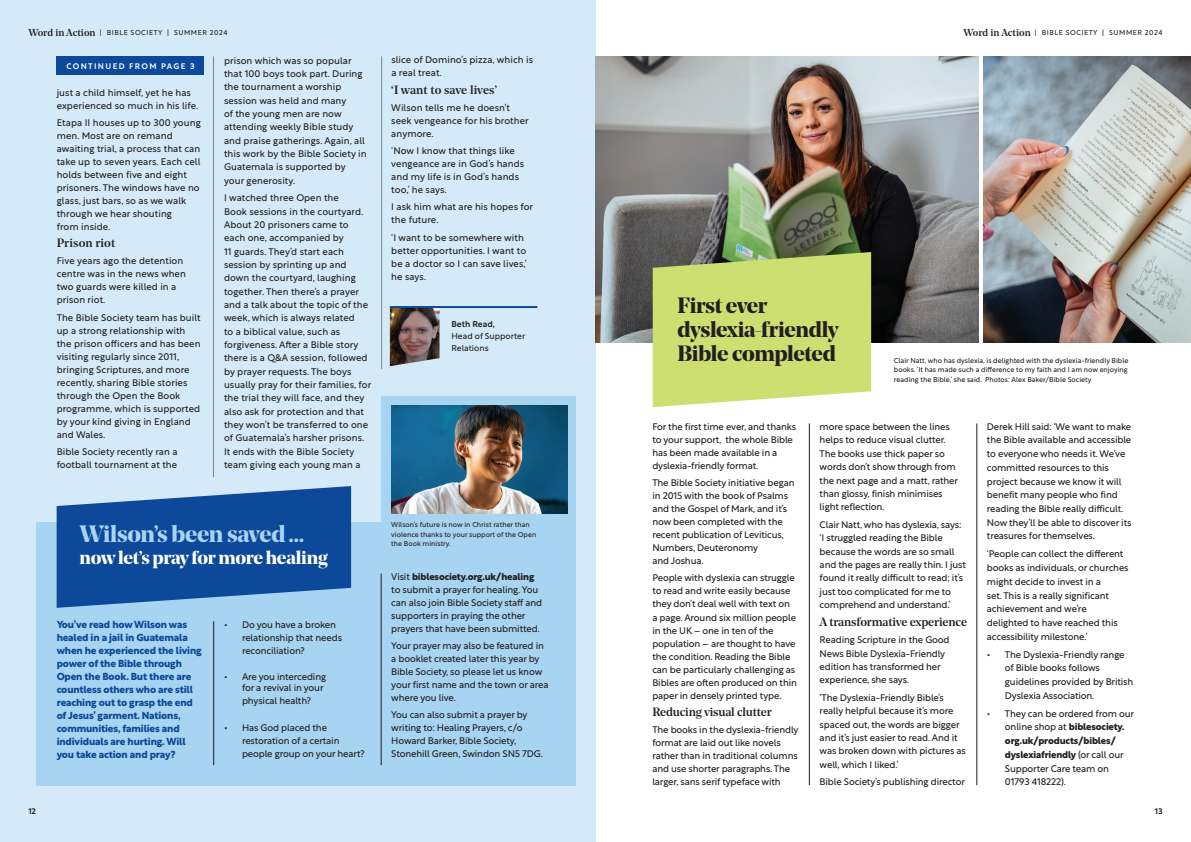
<style>
.page{position:relative;width:1191px;height:842px;background:#fff}
.page>*{position:absolute;margin:0;border:0;box-sizing:border-box;transform-origin:0 0}
.t1{font:700 23.6px "Noe Display";letter-spacing:-.01em;color:#a7d4f1}
.t2{font:700 22px/24px "Noe Display";letter-spacing:-.02em;color:#231f20}
.t3{font:700 18.6px "Noe Display";letter-spacing:-.02em;color:#fff}
.t4{font:500 12px "Noe Standard";letter-spacing:-.015em;color:#231f20}
.t5{font:500 12px "Noe Standard";letter-spacing:.005em;color:#231f20}
.t6{font:700 10px/13px "Rustica";letter-spacing:-.015em;color:#0d499a}
.t7{font:9.5px/13px "Rustica";letter-spacing:-.015em;color:#231f20}
.t8{font:9.5px/13px "Rustica";letter-spacing:.005em;color:#231f20}
.t9{font:8.5px/12px "Rustica";color:#231f20}
.t10{font:500 8.5px "Rustica";color:#231f20}
.t11{font:500 8px "Rustica";letter-spacing:.17em;color:#fff}
.t12{font:500 8px "Rustica";color:#231f20}
.t13{font:7px/9.5px "Rustica";color:#231f20;text-align:justify}
.t14{font:7px "Rustica";letter-spacing:.075em;color:#231f20}
.s1{font-family:"Noe Standard";font-weight:500;font-size:10px}
.s2{font-weight:700}
</style>
<div class="page">
<div style="left:0;top:0;width:595px;height:842px;background:#d5eaf8"></div>
<div style="left:36px;top:522px;width:540px;height:263px;background:#a7d4f1"></div>
<div style="left:382px;top:396px;width:194px;height:261px;background:#a7d4f1"></div>
<img style="left:391px;top:405px;width:176px;height:108px">
<img style="left:390px;top:308px;width:49px;height:58px">
<hr style="left:390px;top:306px;width:147px;height:2px;background:#0d499a">
<img style="left:595px;top:57px;width:383px;height:285px">
<img style="left:984px;top:57px;width:207px;height:285px">
<svg style="left:652px;top:252px;width:219px;height:155px"></svg>
<svg style="left:57px;top:486px;width:294px;height:122px"></svg>
<hr style="left:976px;top:423px;width:1px;height:362px;background:#231f20">
<hr style="left:381px;top:573px;width:1px;height:192px;background:#231f20">
<hr style="left:809px;top:423px;width:1px;height:362px;background:#231f20">
<hr style="left:213px;top:621px;width:1px;height:144px;background:#231f20">
<hr style="left:213px;top:56px;width:1px;height:421px;background:#808285">
<hr style="left:381px;top:56px;width:1px;height:313px;background:#808285">
<div style="left:57px;top:57px;width:147px;height:18px;background:#0d499a"></div>
<p class="t14" style="left:28px;top:27px;width:201px"><span class="s1">Word in Action</span> | BIBLE SOCIETY | SUMMER 2024</p>
<p class="t11" style="left:66px;top:59px;width:130px">CONTINUED FROM PAGE 3</p>
<p class="t8" style="left:57px;top:85px;width:143px">just a child himself, yet he has experienced so much in his life.</p>
<p class="t8" style="left:57px;top:115px;width:146px">Etapa II houses up to 300 young men. Most are on remand awaiting trial, a process that can take up to seven years. Each cell holds between five and eight prisoners. The windows have no glass, just bars, so as we walk through we hear shouting<br>from inside.</p>
<p class="t5" style="left:57px;top:235px;width:60px">Prison riot</p>
<p class="t8" style="left:57px;top:253px;width:131px">Five years ago the detention centre was in the news when two guards were killed in a prison riot.</p>
<p class="t8" style="left:57px;top:310px;width:145px">The Bible Society team has built up a strong relationship with the prison officers and has been visiting regularly since 2011, bringing Scriptures, and more recently, sharing Bible stories through the Open the Book programme, which is supported by your kind giving in England and Wales.</p>
<p class="t8" style="left:57px;top:444px;width:122px">Bible Society recently ran a football tournament at the</p>
<p class="t8" style="left:224px;top:53px;width:144px;line-height:13.3px">prison which was so popular that 100 boys took part. During the tournament a worship session was held and many<br>of the young men are now attending weekly Bible study and praise gatherings. Again, all this work by the Bible Society in<br>Guatemala is supported by your generosity.</p>
<p class="t8" style="left:224px;top:190px;width:149px;line-height:13.3px">I watched three Open the<br>Book sessions in the courtyard.<br>About 20 prisoners came to each one, accompanied by<br>11 guards. They’d start each session by sprinting up and down the courtyard, laughing together. Then there’s a prayer and a talk about the topic of the week, which is always related<br>to a biblical value, such as forgiveness. After a Bible story there is a Q&amp;A session, followed by prayer requests. The boys usually pray for their families, for the trial they will face, and they also ask for protection and that they won’t be transferred to one of Guatemala’s harsher prisons.<br>It ends with the Bible Society team giving each young man a</p>
<p class="t8" style="left:391px;top:52px;width:143px">slice of Domino’s pizza, which is a real treat.</p>
<p class="t4" style="left:391px;top:81px;width:107px">‘I want to save lives’</p>
<p class="t8" style="left:391px;top:100px;width:139px">Wilson tells me he doesn’t seek vengeance for his brother anymore.</p>
<p class="t8" style="left:391px;top:143px;width:134px">‘Now I know that things like vengeance are in God’s hands and my life is in God’s hands too,’ he says.</p>
<p class="t8" style="left:391px;top:199px;width:143px">I ask him what are his hopes for the future.</p>
<p class="t8" style="left:391px;top:230px;width:137px">‘I want to be somewhere with better opportunities. I want to be a doctor so I can save lives,’ he says.</p>
<p class="t10" style="left:451px;top:317px;width:45px">Beth Read,</p>
<p class="t9" style="left:451px;top:329px;width:75px">Head of Supporter<br>Relations</p>
<p class="t12" style="left:28px;top:804px;width:9px">12</p>
<h1 class="t1" style="left:80px;top:518px;width:226px">Wilson’s been saved …</h1>
<h3 class="t3" style="left:80px;top:545px;width:250px">now let’s pray for more healing</h3>
<p class="t6" style="left:57px;top:617px;width:147px">You’ve read how Wilson was healed in a jail in Guatemala when he experienced the living power of the Bible through<br>Open the Book. But there are countless others who are still reaching out to grasp the end of Jesus’ garment. Nations, communities, families and individuals are hurting. Will you take action and pray?</p>
<p class="t7" style="left:242px;top:617px;width:102px;text-indent:-18px">• Do you have a broken relationship that needs reconciliation?</p>
<p class="t7" style="left:224px;top:670px;width:104px;line-height:11.4px;text-align:right">• Are you interceding for a revival in your</p>
<p class="t7" style="left:242px;top:693px;width:71px">physical health?</p>
<p class="t7" style="left:242px;top:720px;width:124px;text-indent:-18px">• Has God placed the restoration of a certain people group on your heart?</p>
<p class="t13" style="left:391px;top:519px;width:146px">Wilson’s future is now in Christ rather than violence thanks to your support of the Open</p>
<p class="t13" style="left:391px;top:538px;width:61px">the Book ministry.</p>
<p class="t7" style="left:391px;top:569px;width:152px">Visit <span class="s2">biblesociety.org.uk/healing </span>to submit a prayer for healing. You can also join Bible Society staff and supporters in praying the other prayers that have been submitted.</p>
<p class="t7" style="left:391px;top:638px;width:159px">Your prayer may also be featured in a booklet created later this year by<br>Bible Society, so please let us know your first name and the town or area where you live.</p>
<p class="t7" style="left:391px;top:707px;width:153px">You can also submit a prayer by writing to: Healing Prayers, c/o<br>Howard Barker, Bible Society,<br>Stonehill Green, Swindon SN5 7DG.</p>
<p class="t14" style="left:963px;top:27px;width:201px"><span class="s1">Word in Action</span> | BIBLE SOCIETY | SUMMER 2024</p>
<h2 class="t2" style="left:677px;top:292px;width:163px">First ever dyslexia-friendly<br>Bible completed</h2>
<p class="t13" style="left:894px;top:354px;width:236px">Clair Natt, who has dyslexia, is delighted with the dyslexia-friendly Bible books. ‘It has made such a difference to my faith and I am now enjoying reading the Bible,’ she said. Photos: Alex Baker/Bible Society</p>
<p class="t7" style="left:652px;top:419px;width:145px">For the first time ever, and thanks to your support, the whole Bible has been made available in a dyslexia-friendly format.</p>
<p class="t7" style="left:652px;top:475px;width:144px">The Bible Society initiative began in 2015 with the book of Psalms and the Gospel of Mark, and it’s now been completed with the recent publication of Leviticus,<br>Numbers, Deuteronomy<br>and Joshua.</p>
<p class="t7" style="left:652px;top:570px;width:146px">People with dyslexia can struggle to read and write easily because they don’t deal well with text on a page. Around six million people in the UK – one in ten of the population – are thought to have the condition. Reading the Bible can be particularly challenging as<br>Bibles are often produced on thin paper in densely printed type.</p>
<p class="t4" style="left:652px;top:703px;width:121px">Reducing visual clutter</p>
<p class="t7" style="left:652px;top:722px;width:148px">The books in the dyslexia-friendly format are laid out like novels rather than in traditional columns and use shorter paragraphs. The larger, sans serif typeface with</p>
<p class="t7" style="left:819px;top:419px;width:140px;line-height:13.4px">more space between the lines helps to reduce visual clutter.<br>The books use thick paper so words don’t show through from the next page and a matt, rather than glossy, finish minimises light reflection.</p>
<p class="t7" style="left:819px;top:517px;width:148px;line-height:13.4px">Clair Natt, who has dyslexia, says: ‘I struggled reading the Bible because the words are so small and the pages are really thin. I just found it really difficult to read; it’s just too complicated for me to comprehend and understand.’</p>
<p class="t4" style="left:819px;top:613px;width:149px">A transformative experience</p>
<p class="t7" style="left:819px;top:632px;width:131px;line-height:13.4px">Reading Scripture in the Good<br>News Bible Dyslexia-Friendly edition has transformed her experience, she says.</p>
<p class="t7" style="left:819px;top:690px;width:148px;line-height:13.4px">‘The Dyslexia-Friendly Bible’s really helpful because it’s more spaced out, the words are bigger and it’s just easier to read. And it was broken down with pictures as well, which I liked.’</p>
<p class="t7" style="left:819px;top:774px;width:147px">Bible Society’s publishing director</p>
<p class="t7" style="left:987px;top:418px;width:146px;line-height:13.7px">Derek Hill said: ‘We want to make the Bible available and accessible to everyone who needs it. We’ve committed resources to this project because we know it will benefit many people who find reading the Bible really difficult.<br>Now they’ll be able to discover its treasures for themselves.</p>
<p class="t7" style="left:987px;top:546px;width:143px;line-height:13.7px">‘People can collect the different books as individuals, or churches might decide to invest in a<br>set. This is a really significant achievement and we’re delighted to have reached this accessibility milestone.’</p>
<p class="t7" style="left:1005px;top:646px;width:130px;line-height:13.7px;text-indent:-18px">• The Dyslexia-Friendly range of Bible books follows guidelines provided by British<br>Dyslexia Association.</p>
<p class="t7" style="left:1005px;top:705px;width:131px;line-height:13.7px;text-indent:-18px">• They can be ordered from our online shop at <span class="s2">biblesociety. org.uk/products/bibles/ dyslexiafriendly</span> (or call our<br>Supporter Care team on<br>01793 418222).</p>
<p class="t12" style="left:1154px;top:804px;width:9px">13</p>
</div>
